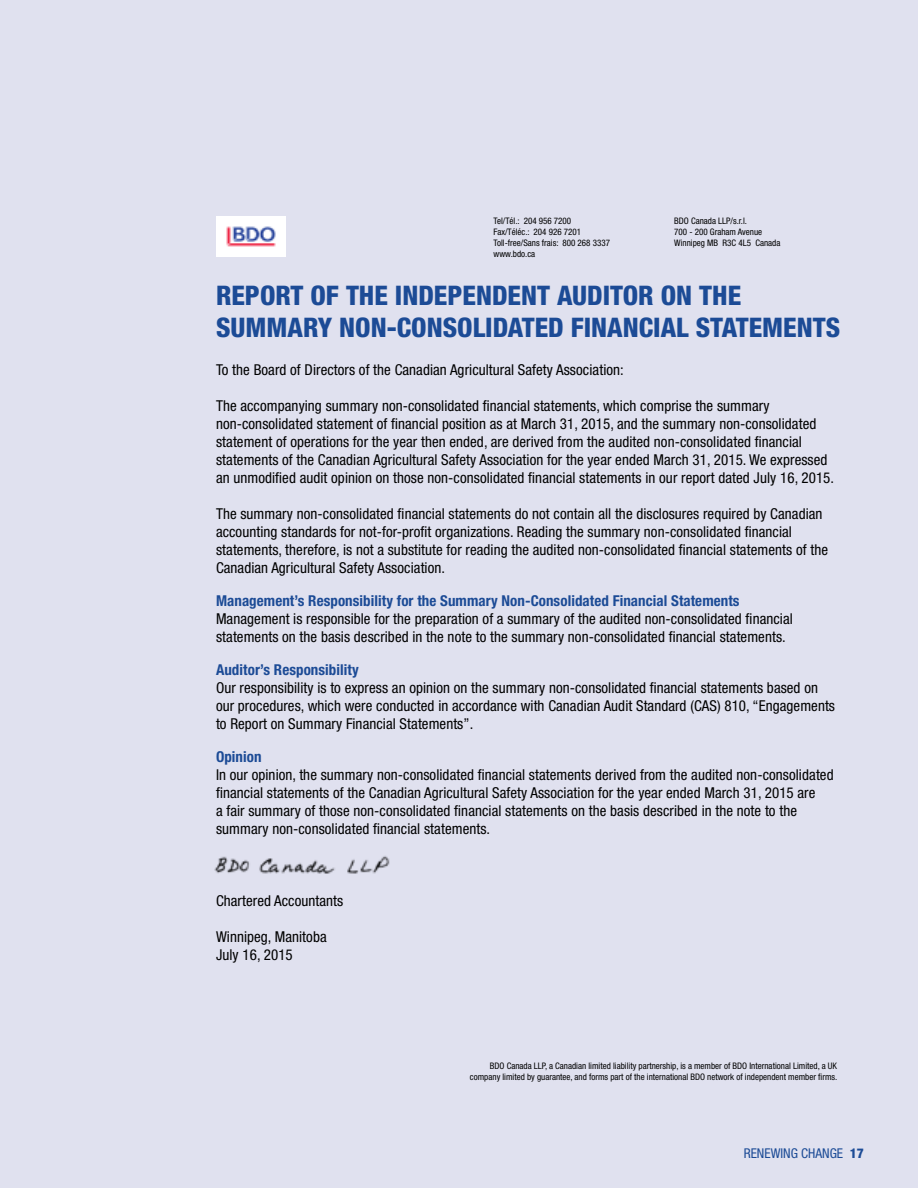
<style>
.page{position:relative;width:918px;height:1188px;background:#e0e1ef}
.page>*{position:absolute;margin:0;border:0;box-sizing:border-box;transform-origin:0 0}
.t1{font:800 condensed 27px/32.4px "Helvetica Neue";color:#1c4b96}
.t2{font:condensed 15px/18px "Helvetica Neue";letter-spacing:.005em;color:#000}
.t3{font:700 condensed 15px "Helvetica Neue";letter-spacing:.005em;color:#1c4b96}
.t4{font:condensed 13.5px "Helvetica Neue";color:#1c4b96}
.t5{font:condensed 9px/11.2px "Helvetica Neue";color:#000}
.s1{font-weight:800}
</style>
<div class="page">
<img style="left:214px;top:856px;width:176px;height:18px">
<img style="left:216px;top:216px;width:69px;height:40px">
<p class="t5" style="left:494px;top:215px;width:118px">Tel/Tél.: 204 956 7200<br>Fax/Téléc.: 204 926 7201<br>Toll-free/Sans frais: 800 268 3337 www.bdo.ca</p>
<p class="t5" style="left:674px;top:215px;width:108px">BDO Canada LLP/s.r.l.<br>700 - 200 Graham Avenue<br>Winnipeg MB R3C 4L5 Canada</p>
<h1 class="t1" style="left:216px;top:279px;width:626px">REPORT OF THE INDEPENDENT AUDITOR ON THE<br>SUMMARY NON-CONSOLIDATED FINANCIAL STATEMENTS</h1>
<p class="t2" style="left:216px;top:360px;width:409px">To the Board of Directors of the Canadian Agricultural Safety Association:</p>
<p class="t2" style="left:216px;top:396px;width:620px">The accompanying summary non-consolidated financial statements, which comprise the summary non-consolidated statement of financial position as at March 31, 2015, and the summary non-consolidated statement of operations for the year then ended, are derived from the audited non-consolidated financial statements of the Canadian Agricultural Safety Association for the year ended March 31, 2015. We expressed an unmodified audit opinion on those non-consolidated financial statements in our report dated July 16, 2015.</p>
<p class="t2" style="left:216px;top:504px;width:614px">The summary non-consolidated financial statements do not contain all the disclosures required by Canadian accounting standards for not-for-profit organizations. Reading the summary non-consolidated financial statements, therefore, is not a substitute for reading the audited non-consolidated financial statements of the Canadian Agricultural Safety Association.</p>
<p class="t3" style="left:216px;top:591px;width:525px">Management’s Responsibility for the Summary Non-Consolidated Financial Statements</p>
<p class="t2" style="left:216px;top:609px;width:578px">Management is responsible for the preparation of a summary of the audited non-consolidated financial statements on the basis described in the note to the summary non-consolidated financial statements.</p>
<p class="t3" style="left:216px;top:660px;width:144px">Auditor’s Responsibility</p>
<p class="t2" style="left:216px;top:678px;width:621px">Our responsibility is to express an opinion on the summary non-consolidated financial statements based on our procedures, which were conducted in accordance with Canadian Audit Standard (CAS) 810, “Engagements to Report on Summary Financial Statements”.</p>
<p class="t3" style="left:216px;top:747px;width:47px">Opinion</p>
<p class="t2" style="left:216px;top:765px;width:619px">In our opinion, the summary non-consolidated financial statements derived from the audited non-consolidated financial statements of the Canadian Agricultural Safety Association for the year ended March 31, 2015 are<br>a fair summary of those non-consolidated financial statements on the basis described in the note to the summary non-consolidated financial statements.</p>
<p class="t2" style="left:216px;top:891px;width:129px">Chartered Accountants</p>
<p class="t2" style="left:216px;top:927px;width:112px">Winnipeg, Manitoba<br>July 16, 2015</p>
<p class="t5" style="left:470px;top:1061px;width:369px;line-height:10.8px;text-align:right">BDO Canada LLP, a Canadian limited liability partnership, is a member of BDO International Limited, a UK company limited by guarantee, and forms part of the international BDO network of independent member firms.</p>
<p class="t4" style="left:744px;top:1146px;width:122px">RENEWING CHANGE <span class="s1">17</span></p>
</div>
